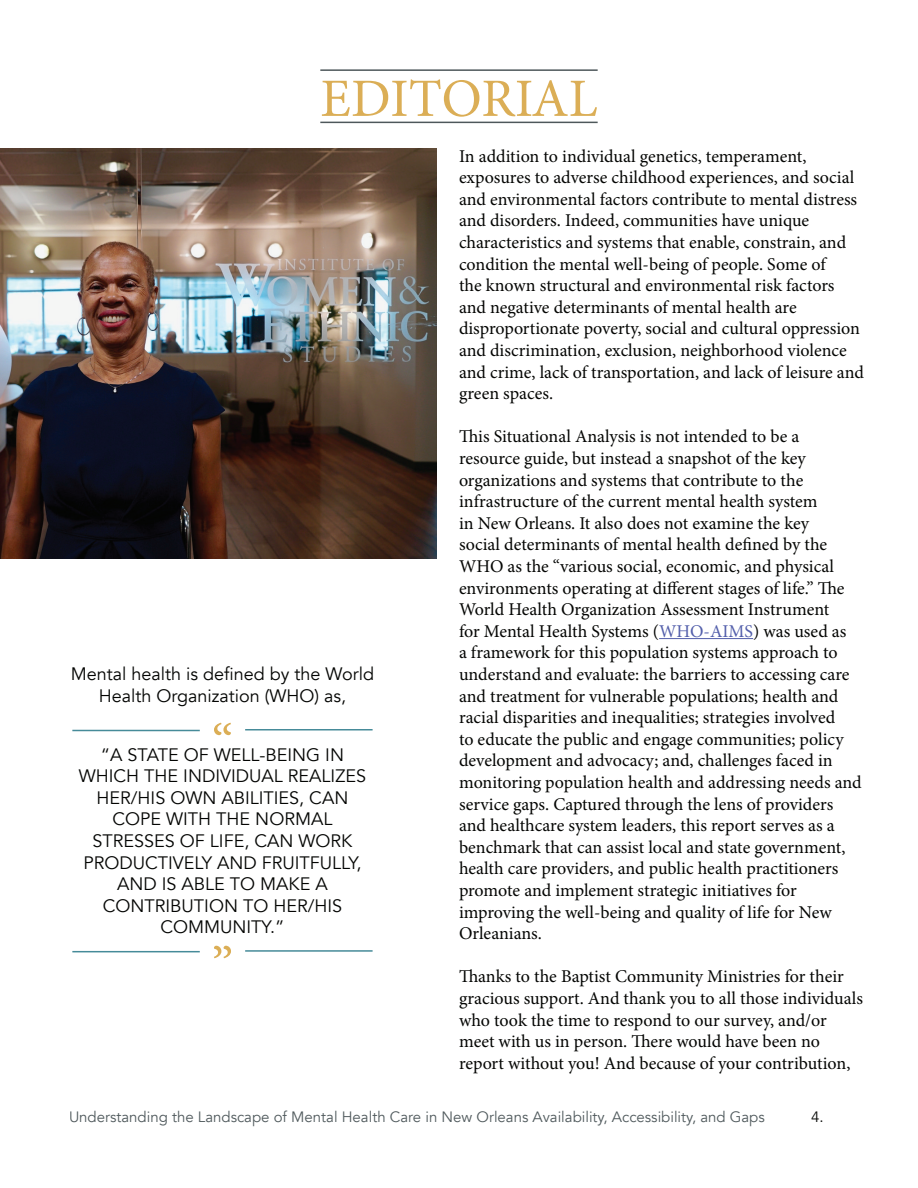
<style>
.page{position:relative;width:918px;height:1188px;background:#fff}
.page>*{position:absolute;margin:0;border:0;box-sizing:border-box;transform-origin:0 0}
.t1{font:54px "Minion Pro";letter-spacing:-.005em;color:#dbae56}
.t2{font:18px/21.6px "Minion Pro";color:#040503}
.t3{font:18px/21.6px "Avenir";color:#040503;text-align:center}
.t4{font:15px "Avenir";color:#4e585b}
.t5{font:15px "Avenir";color:#040503}
.s1{color:#535fab}
</style>
<div class="page">
<hr style="left:659px;top:638px;width:94px;height:1px;background:#535fab">
<img style="left:0;top:148px;width:436px;height:410px">
<hr style="left:320px;top:69px;width:278px;height:2px;background:#4e585b">
<hr style="left:320px;top:122px;width:278px;height:1px;background:#4e585b">
<hr style="left:72px;top:730px;width:128px;height:1px;background:#468b99">
<hr style="left:245px;top:729px;width:128px;height:1px;background:#468b99">
<hr style="left:72px;top:951px;width:128px;height:1px;background:#468b99">
<hr style="left:245px;top:950px;width:128px;height:2px;background:#468b99">
<h1 class="t1" style="left:320px;top:62px;width:279px">EDITORIAL</h1>
<p class="t3" style="left:71px;top:664px;width:305px">Mental health is defined by the World<br>Health Organization (WHO) as,</p>
<h1 class="t1" style="left:212px;top:708px;width:23px">“</h1>
<p class="t3" style="left:79px;top:744px;width:289px">“A STATE OF WELL-BEING IN<br>WHICH THE INDIVIDUAL REALIZES<br>HER/HIS OWN ABILITIES, CAN<br>COPE WITH THE NORMAL<br>STRESSES OF LIFE, CAN WORK<br>PRODUCTIVELY AND FRUITFULLY,<br>AND IS ABLE TO MAKE A<br>CONTRIBUTION TO HER/HIS<br>COMMUNITY.”</p>
<h1 class="t1" style="left:212px;top:931px;width:23px">”</h1>
<p class="t2" style="left:459px;top:145px;width:406px">In addition to individual genetics, temperament, exposures to adverse childhood experiences, and social and environmental factors contribute to mental distress and disorders. Indeed, communities have unique characteristics and systems that enable, constrain, and condition the mental well-being of people. Some of<br>the known structural and environmental risk factors and negative determinants of mental health are disproportionate poverty, social and cultural oppression and discrimination, exclusion, neighborhood violence and crime, lack of transportation, and lack of leisure and green spaces.</p>
<p class="t2" style="left:459px;top:426px;width:404px">This Situational Analysis is not intended to be a resource guide, but instead a snapshot of the key organizations and systems that contribute to the infrastructure of the current mental health system<br>in New Orleans. It also does not examine the key<br>social determinants of mental health defined by the WHO as the “various social, economic, and physical environments operating at different stages of life.” The World Health Organization Assessment Instrument<br>for Mental Health Systems (<span class="s1">WHO-AIMS</span>) was used as<br>a framework for this population systems approach to understand and evaluate: the barriers to accessing care and treatment for vulnerable populations; health and racial disparities and inequalities; strategies involved<br>to educate the public and engage communities; policy development and advocacy; and, challenges faced in monitoring population health and addressing needs and service gaps. Captured through the lens of providers and healthcare system leaders, this report serves as a benchmark that can assist local and state government, health care providers, and public health practitioners promote and implement strategic initiatives for improving the well-being and quality of life for New Orleanians.</p>
<p class="t2" style="left:459px;top:966px;width:405px">Thanks to the Baptist Community Ministries for their gracious support. And thank you to all those individuals who took the time to respond to our survey, and/or meet with us in person. There would have been no report without you! And because of your contribution,</p>
<p class="t4" style="left:69px;top:1108px;width:697px">Understanding the Landscape of Mental Health Care in New Orleans Availability, Accessibility, and Gaps</p>
<p class="t5" style="left:811px;top:1108px;width:14px">4.</p>
</div>
